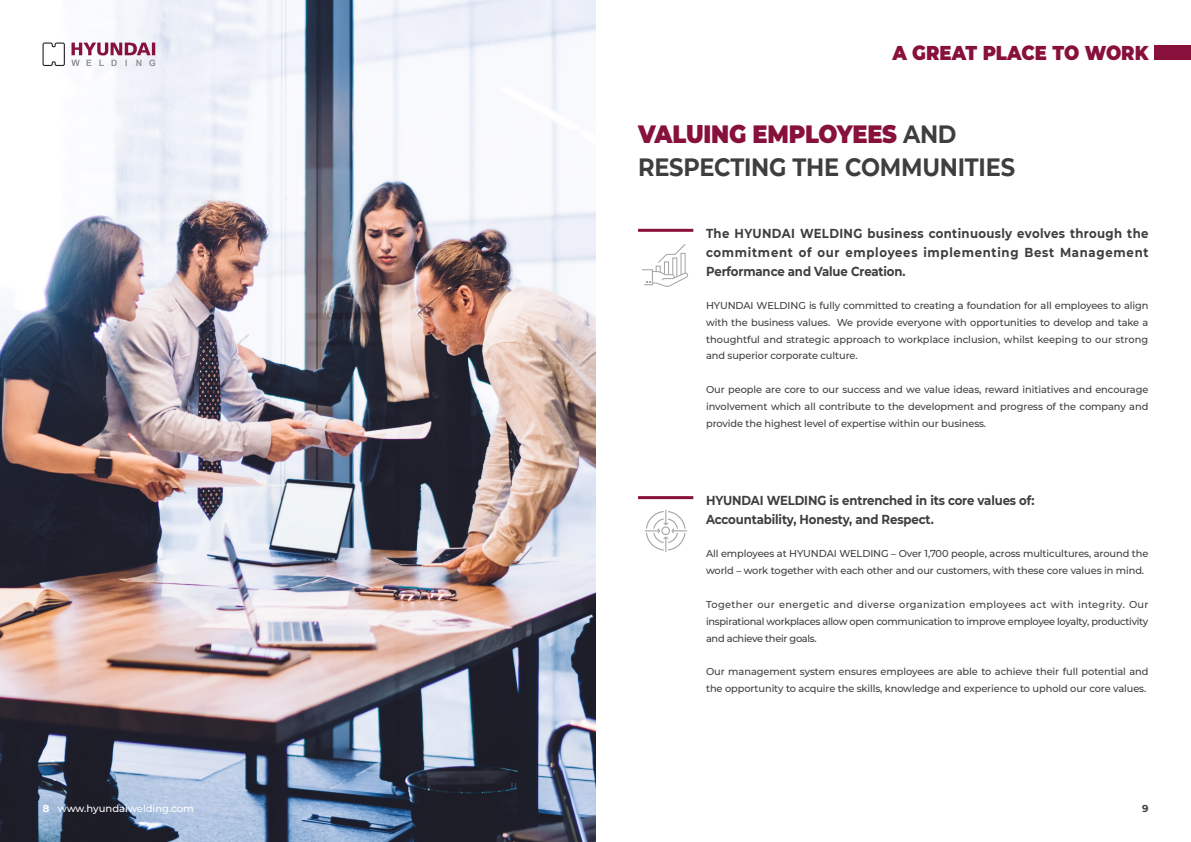
<style>
.page{position:relative;width:1191px;height:842px;background:#fff}
.page>*{position:absolute;margin:0;border:0;box-sizing:border-box;transform-origin:0 0}
.t1{font:700 25px "Montserrat";letter-spacing:-.01em;color:#3e3e3f;scale:.9 1}
.t2{font:900 25px "Montserrat";letter-spacing:-.01em;color:#88113c;scale:.9 1}
.t3{font:900 20px "Montserrat";color:#88113c;scale:.9 1}
.t4{font:700 13px/18.9px "Montserrat";letter-spacing:-.01em;color:#3e3e3f;text-align:justify;scale:.9 1}
.t5{font:500 10px/16.9px "Montserrat";letter-spacing:-.01em;color:#3e3e3f;text-align:justify}
.t6{font:500 10px "Montserrat";color:#fff}
.t7{font:700 10px "Montserrat";color:#3e3e3f}
.s1{font-weight:700;color:#3e3e3f}
.s2{font-weight:700}
</style>
<div class="page">
<img style="left:0;top:0;width:595px;height:842px">
<div style="left:1154px;top:45px;width:37px;height:15px;background:#88113c"></div>
<hr style="left:638px;top:496px;width:55px;height:3px;background:#88113c">
<svg style="left:71px;top:42px;width:84px;height:24px"></svg>
<svg style="left:43px;top:43px;width:22px;height:23px"></svg>
<hr style="left:638px;top:229px;width:55px;height:3px;background:#88113c">
<svg style="left:642px;top:244px;width:46px;height:43px"></svg>
<svg style="left:644px;top:510px;width:43px;height:42px"></svg>
<p class="t3" style="left:892px;top:37px;width:286px">A GREAT PLACE TO WORK</p>
<p class="t2" style="left:638px;top:115px;width:355px">VALUING EMPLOYEES <span class="s1">AND</span></p>
<p class="t1" style="left:638px;top:149px;width:420px">RESPECTING THE COMMUNITIES</p>
<p class="t4" style="left:706px;top:223px;width:493px">The HYUNDAI WELDING business continuously evolves through the commitment of our employees implementing Best Management Performance and Value Creation.</p>
<p class="t5" style="left:706px;top:296px;width:444px">HYUNDAI WELDING is fully committed to creating a foundation for all employees to align with the business values. We provide everyone with opportunities to develop and take a thoughtful and strategic approach to workplace inclusion, whilst keeping to our strong and superior corporate culture.</p>
<p class="t5" style="left:706px;top:381px;width:444px">Our people are core to our success and we value ideas, reward initiatives and encourage involvement which all contribute to the development and progress of the company and provide the highest level of expertise within our business.</p>
<p class="t4" style="left:706px;top:490px;width:366px">HYUNDAI WELDING is entrenched in its core values of:</p>
<p class="t4" style="left:706px;top:509px;width:254px">Accountability, Honesty, and Respect.</p>
<p class="t5" style="left:706px;top:545px;width:444px">All employees at HYUNDAI WELDING – Over 1,700 people, across multicultures, around the world – work together with each other and our customers, with these core values in mind.</p>
<p class="t5" style="left:706px;top:595px;width:444px">Together our energetic and diverse organization employees act with integrity. Our inspirational workplaces allow open communication to improve employee loyalty, productivity and achieve their goals.</p>
<p class="t5" style="left:706px;top:663px;width:444px">Our management system ensures employees are able to achieve their full potential and the opportunity to acquire the skills, knowledge and experience to uphold our core values.</p>
<p class="t6" style="left:43px;top:802px;width:153px"><span class="s2">8</span> www.hyundaiwelding.com</p>
<p class="t7" style="left:1142px;top:801px;width:8px">9</p>
</div>
